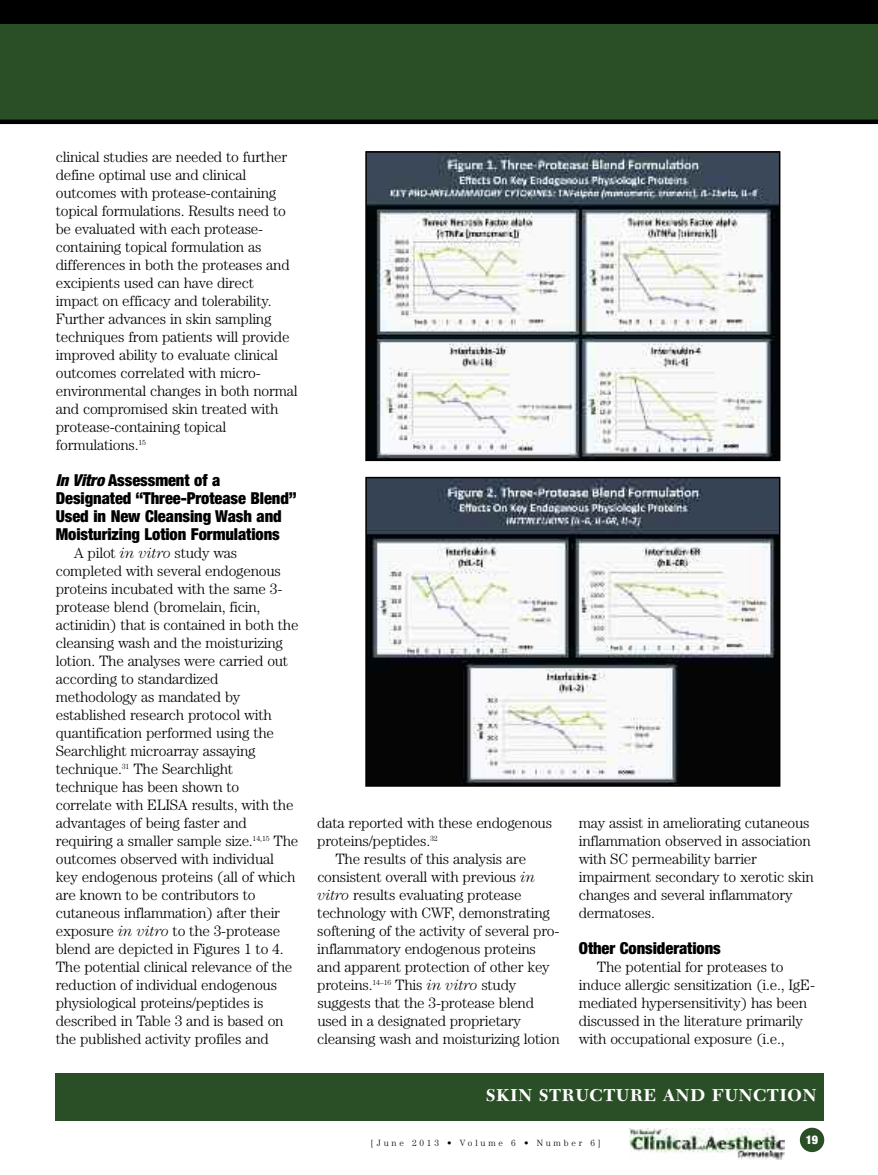
<style>
.page{position:relative;width:878px;height:1175px;background:#fff}
.page>*{position:absolute;margin:0;border:0;box-sizing:border-box;transform-origin:0 0}
.t1{font:700 18px "New Caledonia";letter-spacing:.03em;color:#fff}
.t2{font:900 condensed 16.5px/18px "Helvetica Neue LT Std";letter-spacing:-.005em;color:#000}
.t3{font:300 15px/18px "Century Std";letter-spacing:-.015em;color:#000}
.t4{font:900 condensed 12px "Helvetica Neue LT Std";color:#fff}
.t5{font:300 9px "Century Std";letter-spacing:.31em;color:#000}
.s1{font-style:italic}
</style>
<div class="page">
<div style="left:799px;top:1127px;width:25px;height:25px;background:#2a4e26;border-radius:50%"></div>
<img style="left:630px;top:1128px;width:154px;height:31px">
<div style="left:0;top:22px;width:878px;height:100px;background:#2a4e26"></div>
<hr style="left:0;top:120px;width:878px;height:4px;background:#000">
<div style="left:0;top:0;width:878px;height:24px;background:#000"></div>
<div style="left:56px;top:1073px;width:768px;height:47px;background:#2a4e26"></div>
<img style="left:368px;top:154px;width:409px;height:304px">
<div style="left:365px;top:151px;width:415px;height:310px;border:2px solid #000"></div>
<img style="left:368px;top:480px;width:409px;height:303px">
<div style="left:365px;top:477px;width:415px;height:309px;border:2px solid #000"></div>
<p class="t3" style="left:56px;top:149px;width:243px">clinical studies are needed to further define optimal use and clinical outcomes with protease-containing topical formulations. Results need to be evaluated with each protease&shy;containing topical formulation as differences in both the proteases and excipients used can have direct impact on efficacy and tolerability.<br>Further advances in skin sampling techniques from patients will provide improved ability to evaluate clinical outcomes correlated with micro&shy;environmental changes in both normal and compromised skin treated with protease-containing topical formulations.<sup>15</sup></p>
<p class="t2" style="left:56px;top:473px;width:242px"><span class="s1">In Vitro</span> Assessment of a<br>Designated “Three-Protease Blend”<br>Used in New Cleansing Wash and<br>Moisturizing Lotion Formulations</p>
<p class="t3" style="left:56px;top:545px;width:244px;text-indent:18px">A pilot <span class="s1">in vitro</span> study was completed with several endogenous proteins incubated with the same 3- protease blend (bromelain, ficin, actinidin) that is contained in both the cleansing wash and the moisturizing lotion. The analyses were carried out according to standardized methodology as mandated by established research protocol with quantification performed using the Searchlight microarray assaying technique.<sup>31</sup> The Searchlight technique has been shown to correlate with ELISA results, with the advantages of being faster and requiring a smaller sample size.<sup>14,15</sup> The outcomes observed with individual key endogenous proteins (all of which are known to be contributors to cutaneous inflammation) after their exposure <span class="s1">in vitro</span> to the 3-protease blend are depicted in Figures 1 to 4.<br>The potential clinical relevance of the reduction of individual endogenous physiological proteins/peptides is described in Table 3 and is based on the published activity profiles and</p>
<p class="t3" style="left:317px;top:815px;width:236px">data reported with these endogenous</p>
<p class="t3" style="left:317px;top:833px;width:122px">proteins/peptides.<sup>32</sup></p>
<p class="t3" style="left:335px;top:851px;width:192px">The results of this analysis are</p>
<p class="t3" style="left:317px;top:869px;width:219px">consistent overall with previous <span class="s1">in</span></p>
<p class="t3" style="left:317px;top:887px;width:206px"><span class="s1">vitro</span> results evaluating protease</p>
<p class="t3" style="left:317px;top:905px;width:234px">technology with CWF, demonstrating</p>
<p class="t3" style="left:317px;top:923px;width:244px">softening of the activity of several pro-</p>
<p class="t3" style="left:317px;top:941px;width:220px">inflammatory endogenous proteins</p>
<p class="t3" style="left:317px;top:959px;width:234px">and apparent protection of other key</p>
<p class="t3" style="left:317px;top:977px;width:200px">proteins.<sup>14–16</sup> This <span class="s1">in vitro</span> study</p>
<p class="t3" style="left:317px;top:995px;width:218px">suggests that the 3-protease blend</p>
<p class="t3" style="left:317px;top:1013px;width:205px">used in a designated proprietary</p>
<p class="t3" style="left:317px;top:1031px;width:244px">cleansing wash and moisturizing lotion</p>
<p class="t3" style="left:579px;top:815px;width:236px">may assist in ameliorating cutaneous inflammation observed in association with SC permeability barrier impairment secondary to xerotic skin changes and several inflammatory dermatoses.</p>
<p class="t2" style="left:579px;top:941px;width:143px">Other Considerations</p>
<p class="t3" style="left:579px;top:959px;width:237px;text-indent:18px">The potential for proteases to induce allergic sensitization (i.e., IgE&shy;mediated hypersensitivity) has been discussed in the literature primarily with occupational exposure (i.e.,</p>
<p class="t1" style="left:485px;top:1088px;width:332px">SKIN STRUCTURE AND FUNCTION</p>
<p class="t5" style="left:371px;top:1139px;width:231px">[June 2013 • Volume 6 • Number 6]</p>
<p class="t4" style="left:805px;top:1135px;width:14px">19</p>
</div>
